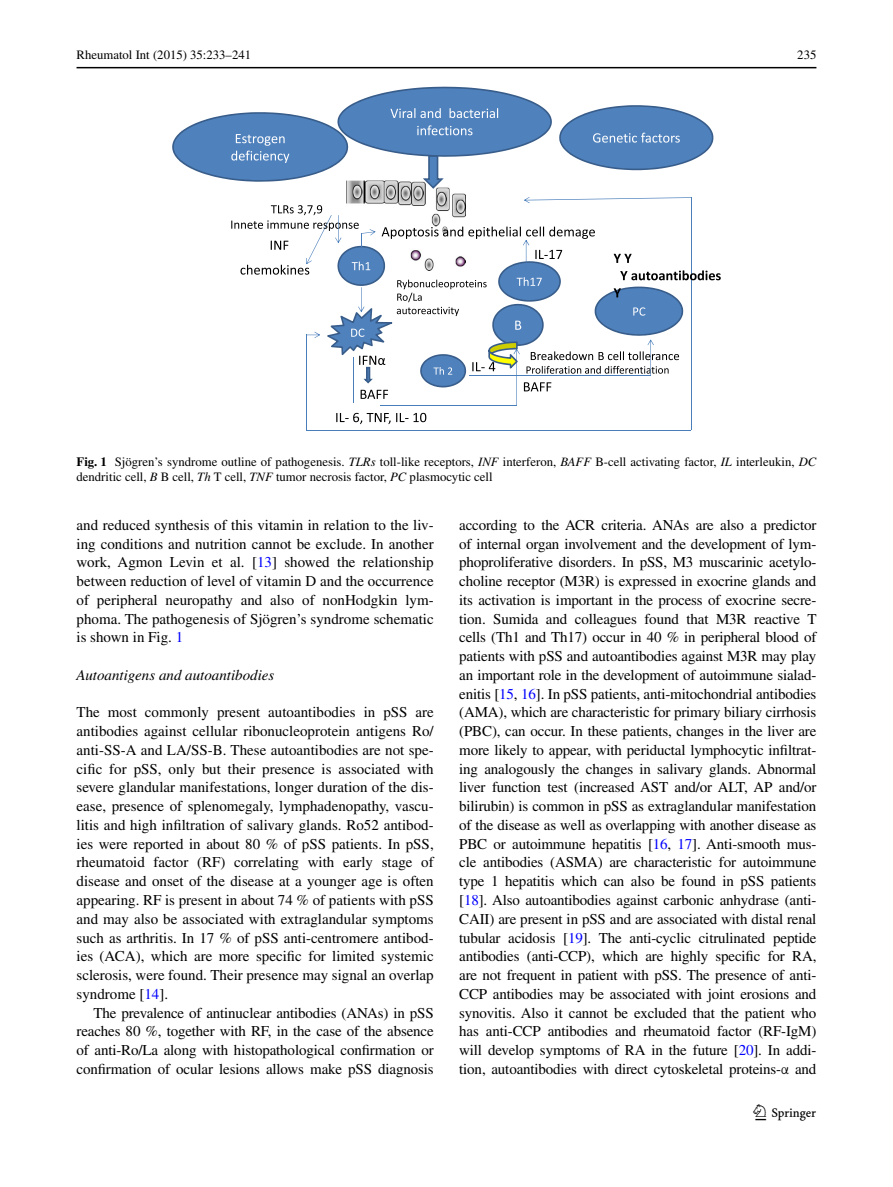
<style>
.page{position:relative;width:893px;height:1187px;background:#fff}
.page>*{position:absolute;margin:0;border:0;box-sizing:border-box;transform-origin:0 0}
.t1{font:22.5px "Springnew";color:#000}
.t2{font:15px/18.8px "Times";letter-spacing:-.01em;color:#000;text-align:justify}
.t3{font:italic 15px "Times";color:#000}
.t4{font:12.75px/15px "Times";color:#000}
.s1{font-weight:700}
.s2{font-style:italic}
.s3{color:#00f}
.s4{font-family:"MTGU"}
</style>
<div class="page">
<hr style="left:77px;top:67px;width:739px;height:1px;background:#000">
<img style="left:347px;top:189px;width:119px;height:8px">
<hr style="left:306px;top:335px;width:1px;height:95px;background:#4a7ebb">
<hr style="left:306px;top:430px;width:385px;height:1px;background:#4a7ebb">
<hr style="left:691px;top:197px;width:1px;height:233px;background:#4a7ebb">
<svg style="left:336px;top:413px;width:90px;height:11px"></svg>
<svg style="left:559px;top:105px;width:154px;height:65px"></svg>
<svg style="left:172px;top:87px;width:380px;height:102px"></svg>
<svg style="left:231px;top:197px;width:490px;height:209px"></svg>
<p class="t4" style="left:77px;top:48px;width:176px">Rheumatol Int (2015) 35:233–241</p>
<p class="t4" style="left:797px;top:48px;width:21px">235</p>
<p class="t4" style="left:77px;top:454px;width:741px"><span class="s1">Fig. 1</span> Sjögren’s syndrome outline of pathogenesis. <span class="s2">TLRs</span> toll-like receptors, <span class="s2">INF</span> interferon, <span class="s2">BAFF</span> B-cell activating factor, <span class="s2">IL</span> interleukin, <span class="s2">DC </span>dendritic cell, <span class="s2">B</span> B cell, <span class="s2">Th</span> T cell, <span class="s2">TNF</span> tumor necrosis factor, <span class="s2">PC</span> plasmocytic cell</p>
<p class="t2" style="left:77px;top:515px;width:359px">and reduced synthesis of this vitamin in relation to the liv&shy;ing conditions and nutrition cannot be exclude. In another work, Agmon Levin et al. [<span class="s3">13</span>] showed the relationship between reduction of level of vitamin D and the occurrence of peripheral neuropathy and also of nonHodgkin lym&shy;phoma. The pathogenesis of Sjögren’s syndrome schematic is shown in Fig. <span class="s3">1</span></p>
<p class="t3" style="left:77px;top:666px;width:199px">Autoantigens and autoantibodies</p>
<p class="t2" style="left:77px;top:702px;width:359px">The most commonly present autoantibodies in pSS are antibodies against cellular ribonucleoprotein antigens Ro/ anti-SS-A and LA/SS-B. These autoantibodies are not spe&shy;cific for pSS, only but their presence is associated with severe glandular manifestations, longer duration of the dis&shy;ease, presence of splenomegaly, lymphadenopathy, vascu&shy;litis and high infiltration of salivary glands. Ro52 antibod&shy;ies were reported in about 80 % of pSS patients. In pSS, rheumatoid factor (RF) correlating with early stage of disease and onset of the disease at a younger age is often appearing. RF is present in about 74 % of patients with pSS and may also be associated with extraglandular symptoms such as arthritis. In 17 % of pSS anti-centromere antibod&shy;ies (ACA), which are more specific for limited systemic sclerosis, were found. Their presence may signal an overlap syndrome [<span class="s3">14</span>].</p>
<p class="t2" style="left:77px;top:1002px;width:359px;text-indent:17px">The prevalence of antinuclear antibodies (ANAs) in pSS reaches 80 %, together with RF, in the case of the absence of anti-Ro/La along with histopathological confirmation or confirmation of ocular lesions allows make pSS diagnosis</p>
<p class="t2" style="left:459px;top:515px;width:359px">according to the ACR criteria. ANAs are also a predictor of internal organ involvement and the development of lym&shy;phoproliferative disorders. In pSS, M3 muscarinic acetylo&shy;choline receptor (M3R) is expressed in exocrine glands and its activation is important in the process of exocrine secre&shy;tion. Sumida and colleagues found that M3R reactive T cells (Th1 and Th17) occur in 40 % in peripheral blood of patients with pSS and autoantibodies against M3R may play an important role in the development of autoimmune sialad&shy;enitis [<span class="s3">15</span>, <span class="s3">16</span>]. In pSS patients, anti-mitochondrial antibodies (AMA), which are characteristic for primary biliary cirrhosis (PBC), can occur. In these patients, changes in the liver are more likely to appear, with periductal lymphocytic infiltrat&shy;ing analogously the changes in salivary glands. Abnormal liver function test (increased AST and/or ALT, AP and/or bilirubin) is common in pSS as extraglandular manifestation of the disease as well as overlapping with another disease as PBC or autoimmune hepatitis [<span class="s3">16</span>, <span class="s3">17</span>]. Anti-smooth mus&shy;cle antibodies (ASMA) are characteristic for autoimmune type 1 hepatitis which can also be found in pSS patients [<span class="s3">18</span>]. Also autoantibodies against carbonic anhydrase (anti-CAII) are present in pSS and are associated with distal renal tubular acidosis [<span class="s3">19</span>]. The anti-cyclic citrulinated peptide antibodies (anti-CCP), which are highly specific for RA, are not frequent in patient with pSS. The presence of anti-CCP antibodies may be associated with joint erosions and synovitis. Also it cannot be excluded that the patient who has anti-CCP antibodies and rheumatoid factor (RF-IgM) will develop symptoms of RA in the future [<span class="s3">20</span>]. In addi&shy;tion, autoantibodies with direct cytoskeletal proteins-<span class="s4">α</span> and</p>
<h1 class="t1" style="left:755px;top:1104px;width:62px">1 3</h1>
</div>
